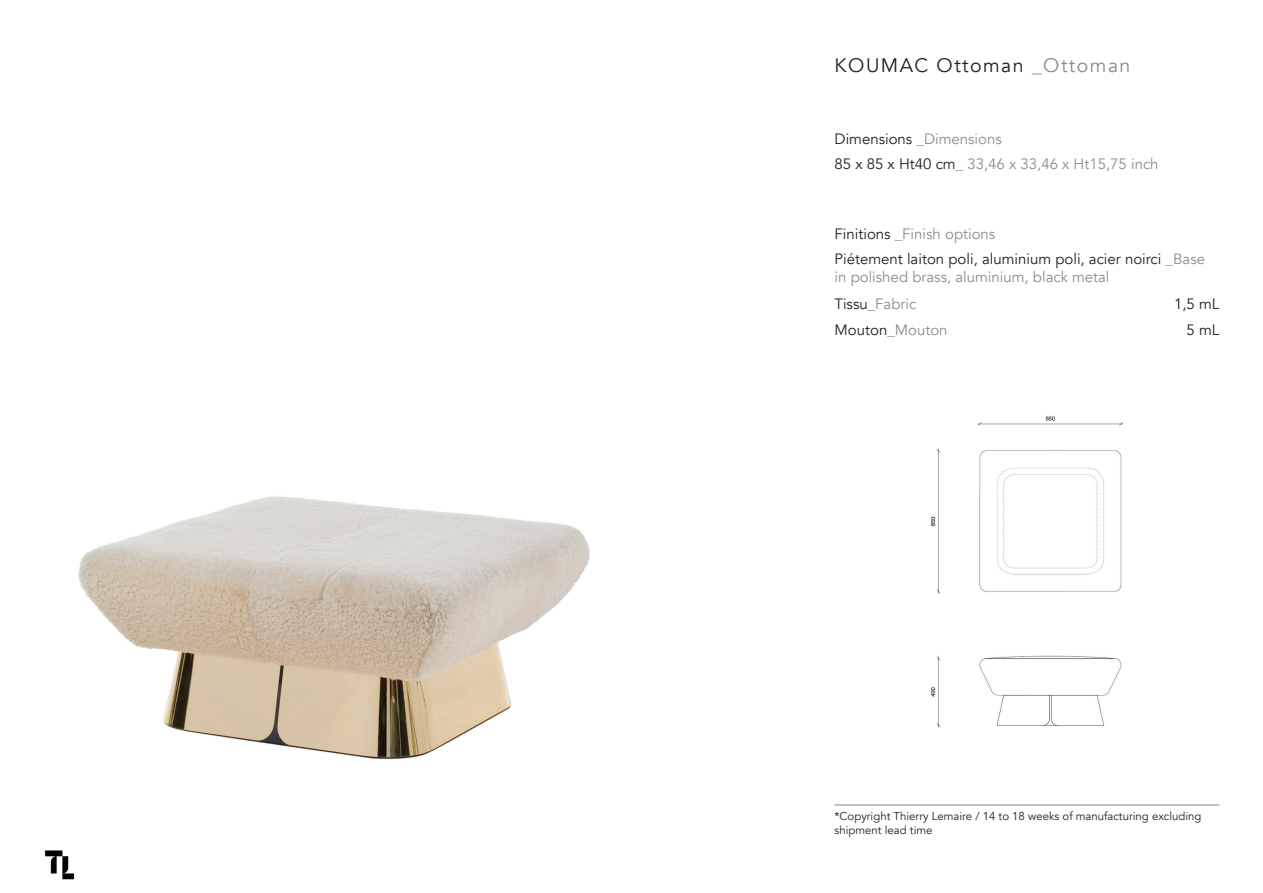
<style>
.page{position:relative;width:1263px;height:893px;background:#fff}
.page>*{position:absolute;margin:0;border:0;box-sizing:border-box;transform-origin:0 0}
.t1{font:19.5px "Avenir";letter-spacing:.075em;color:#231f20}
.t2{font:15px/25.2px "Avenir";color:#8a8c8f}
.t3{font:15px/18px "Avenir";color:#231f20}
.t4{font:11.4px/13.6px "Avenir";color:#231f20}
.s1{color:#8a8c8f}
.s2{color:#231f20}
</style>
<div class="page">
<img style="left:44px;top:850px;width:31px;height:30px">
<hr style="left:834px;top:805px;width:385px;height:1px;background:#87868d">
<img style="left:78px;top:496px;width:512px;height:263px">
<img style="left:930px;top:416px;width:194px;height:312px">
<h1 class="t1" style="left:834px;top:53px;width:297px">KOUMAC Ottoman <span class="s1">_Ottoman</span></h1>
<p class="t2" style="left:834px;top:126px;width:169px"><span class="s2">Dimensions</span> _Dimensions</p>
<p class="t2" style="left:834px;top:152px;width:326px"><span class="s2">85 x 85 x Ht40 cm</span>_ 33,46 x 33,46 x Ht15,75 inch</p>
<p class="t2" style="left:834px;top:221px;width:162px"><span class="s2">Finitions</span> _Finish options</p>
<p class="t3" style="left:834px;top:251px;width:372px">Piétement laiton poli, aluminium poli, acier noirci <span class="s1">_Base in polished brass, aluminium, black metal</span></p>
<p class="t2" style="left:834px;top:292px;width:115px"><span class="s2">Tissu</span>_Fabric<br><span class="s2">Mouton</span>_Mouton</p>
<p class="t3" style="left:1174px;top:292px;width:47px;line-height:25.2px;text-align:right">1,5 mL<br>5 mL</p>
<p class="t4" style="left:834px;top:810px;width:368px">*Copyright Thierry Lemaire / 14 to 18 weeks of manufacturing excluding shipment lead time</p>
</div>
